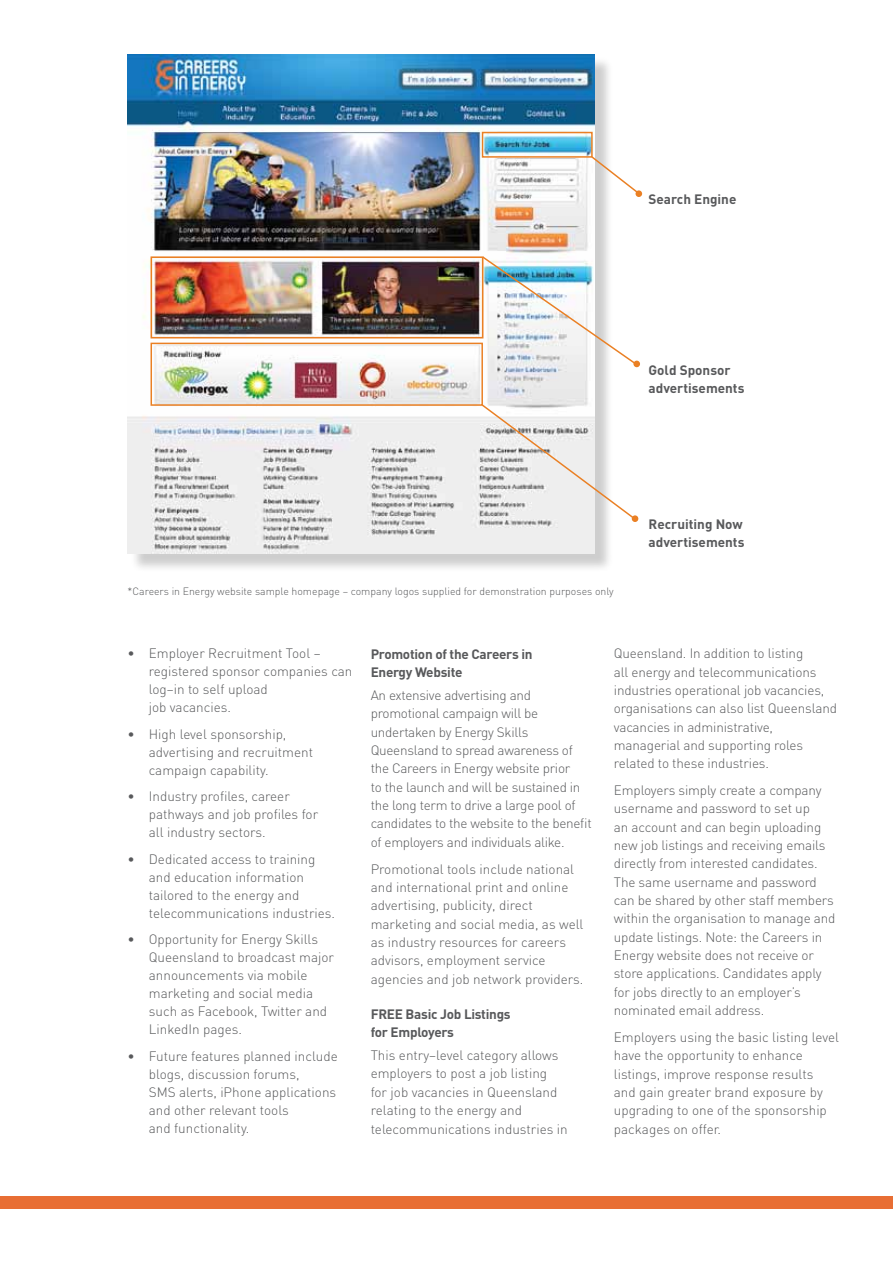
<style>
.page{position:relative;width:893px;height:1263px;background:#fff}
.page>*{position:absolute;margin:0;border:0;box-sizing:border-box;transform-origin:0 0}
.t1{font:300 13.5px/18.3px "DIN";color:#58595b}
.t2{font:700 13.5px/18.3px "DIN";letter-spacing:-.02em;color:#58595b}
.t3{font:700 13.5px/18px "DIN";color:#58595b}
.t4{font:300 10.5px "DIN";color:#58595b}
</style>
<div class="page">
<div style="left:130px;top:56px;width:484px;height:516px;background:#000;opacity:.2"></div>
<img style="left:128px;top:54px;width:467px;height:500px">
<div style="left:0;top:1196px;width:893px;height:13px;background:#e86e34"></div>
<div style="left:151px;top:343px;width:332px;height:63px;border:2px solid #ea8024"></div>
<svg style="left:480px;top:403px;width:153px;height:118px"></svg>
<svg style="left:481px;top:255px;width:157px;height:111px"></svg>
<div style="left:633px;top:361px;width:7px;height:6px;background:#ea8024;border-radius:50%"></div>
<div style="left:635px;top:190px;width:7px;height:7px;background:#ea8024;border-radius:50%"></div>
<div style="left:632px;top:515px;width:6px;height:7px;background:#ea8024;border-radius:50%"></div>
<div style="left:151px;top:256px;width:332px;height:82px;border:2px solid #ea8024"></div>
<div style="left:482px;top:132px;width:111px;height:26px;border:2px solid #ea8024"></div>
<svg style="left:590px;top:155px;width:50px;height:40px"></svg>
<p class="t3" style="left:648px;top:190px;width:89px">Search Engine</p>
<p class="t3" style="left:648px;top:361px;width:97px">Gold Sponsor advertisements</p>
<p class="t4" style="left:128px;top:585px;width:488px">*Careers in Energy website sample homepage – company logos supplied for demonstration purposes only</p>
<p class="t3" style="left:648px;top:514px;width:97px">Recruiting Now advertisements</p>
<p class="t1" style="left:149px;top:644px;width:205px;text-indent:-21px">• Employer Recruitment Tool – registered sponsor companies can log–in to self upload<br>job vacancies.</p>
<p class="t1" style="left:149px;top:725px;width:166px;text-indent:-21px">• High level sponsorship, advertising and recruitment campaign capability.</p>
<p class="t1" style="left:149px;top:787px;width:171px;text-indent:-21px">• Industry profiles, career pathways and job profiles for all industry sectors.</p>
<p class="t1" style="left:149px;top:850px;width:188px;text-indent:-21px">• Dedicated access to training and education information tailored to the energy and telecommunications industries.</p>
<p class="t1" style="left:149px;top:930px;width:187px;text-indent:-21px">• Opportunity for Energy Skills<br>Queensland to broadcast major announcements via mobile marketing and social media such as Facebook, Twitter and<br>LinkedI n pages.</p>
<p class="t1" style="left:149px;top:1047px;width:190px;text-indent:-21px">• Future features planned include blogs, discussion forums,<br>SMS alerts, iPhone applications and other relevant tools<br>and functionality.</p>
<p class="t2" style="left:371px;top:644px;width:163px">Promotion of the Careers in<br>Energy Website</p>
<p class="t1" style="left:371px;top:686px;width:223px">An extensive advertising and promotional campaign will be undertaken by Energy Skills Queensland to spread awareness of the Careers in Energy website prior<br>to the launch and will be sustained in the long term to drive a large pool of candidates to the website to the benefit of employers and individuals alike.</p>
<p class="t1" style="left:371px;top:859px;width:214px">Promotional tools include national and international print and online advertising, publicity, direct marketing and social media, as well as industry resources for careers advisors, employment service agencies and job network providers.</p>
<p class="t2" style="left:371px;top:1004px;width:141px">FREE Basic Job Listings for Employers</p>
<p class="t1" style="left:371px;top:1046px;width:199px">This entry–level category allows employers to post a job listing<br>for job vacancies in Queensland relating to the energy and telecommunications industries in</p>
<p class="t1" style="left:614px;top:644px;width:225px">Queensland. I n addition to listing<br>all energy and telecommunications industries operational job vacancies, organisations can also list Queensland vacancies in administrative, managerial and supporting roles related to these industries.</p>
<p class="t1" style="left:614px;top:781px;width:223px">Employers simply create a company username and password to set up<br>an account and can begin uploading new job listings and receiving emails directly from interested candidates.<br>The same username and password can be shared by other staff members within the organisation to manage and update listings. N ote: the Careers in Energy website does not receive or store applications. Candidates apply for jobs directly to an employer’s nominated email address.</p>
<p class="t1" style="left:614px;top:1028px;width:227px">Employers using the basic listing level have the opportunity to enhance listings, improve response results<br>and gain greater brand exposure by upgrading to one of the sponsorship packages on offer.</p>
</div>
